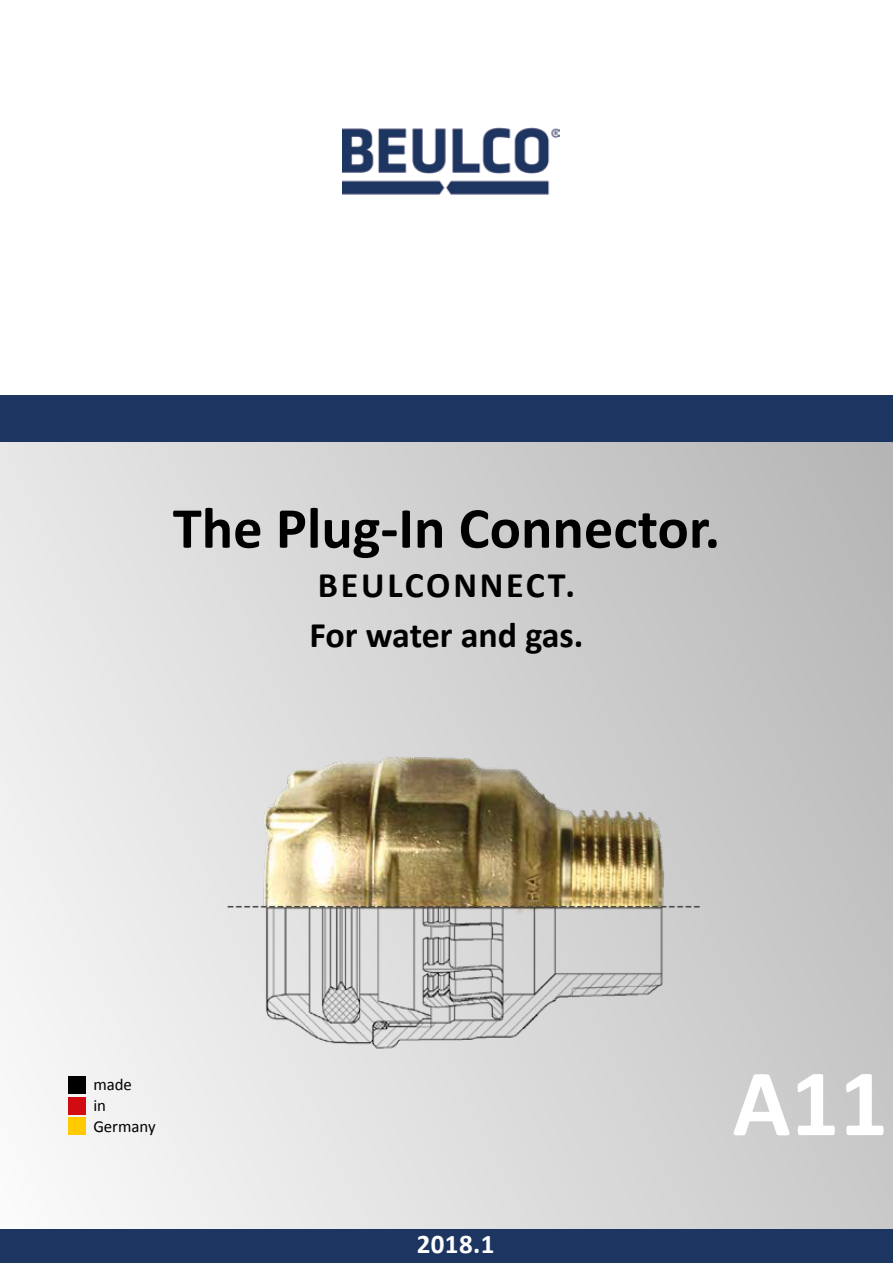
<style>
.page{position:relative;width:893px;height:1263px;background:#fff}
.page>*{position:absolute;margin:0;border:0;box-sizing:border-box;transform-origin:0 0}
.t1{font:700 96px "Calibri";color:#fff}
.t2{font:700 58.5px "Calibri";color:#000}
.t3{font:700 36px/49.5px "Calibri";letter-spacing:.03em;color:#000}
.t4{font:700 27px "Calibri";color:#fff}
.t5{font:22.5px "Klavika";color:#4a4a49}
.t6{font:16.8px/21px "Calibri";color:#000}
</style>
<div class="page">
<div style="left:0;top:412px;width:893px;height:851px;background:linear-gradient(to right,#f0f0f0,#bebdbd)"></div>
<img style="left:342px;top:127px;width:218px;height:68px">
<div style="left:0;top:395px;width:893px;height:47px;background:#1d3661"></div>
<div style="left:0;top:1229px;width:893px;height:34px;background:#1d3661"></div>
<img style="left:213px;top:689px;width:492px;height:448px">
<div style="left:68px;top:1076px;width:18px;height:18px;background:#000"></div>
<div style="left:68px;top:1097px;width:18px;height:17px;background:#d20a11"></div>
<div style="left:68px;top:1117px;width:18px;height:18px;background:#ffca00"></div>
<h2 class="t2" style="left:173px;top:491px;width:549px">The Plug-In Connector.</h2>
<h3 class="t3" style="left:309px;top:560px;width:276px">BEULCONNECT.<br>For water and gas.</h3>
<p class="t6" style="left:93px;top:1074px;width:64px">made<br>in<br>Germany</p>
<p class="t5" style="left:226px;top:891px;width:476px">---------------------------------------------------------</p>
<p class="t4" style="left:417px;top:1227px;width:79px">2018.1</p>
<h1 class="t1" style="left:732px;top:1042px;width:157px">A11</h1>
</div>
